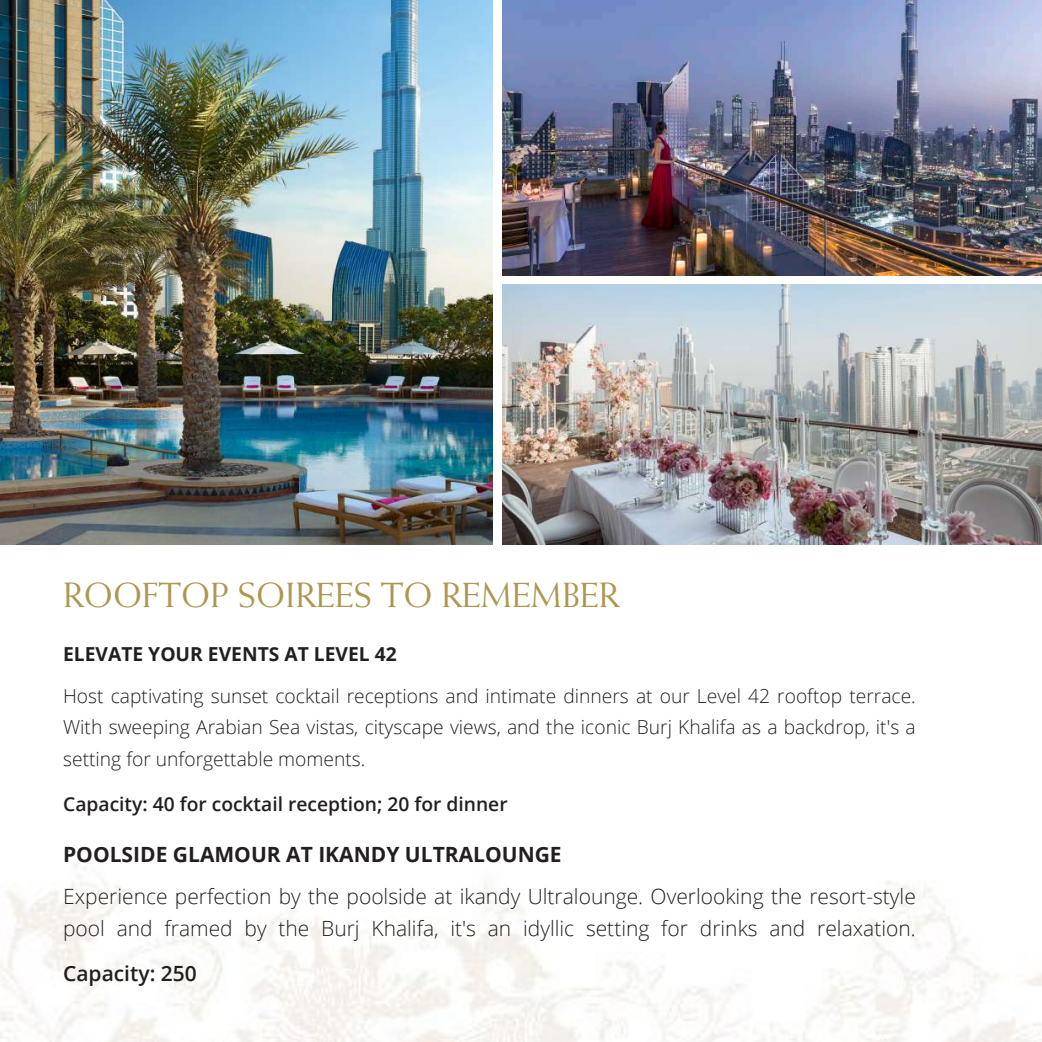
<style>
.page{position:relative;width:1042px;height:1042px;background:#fff}
.page>*{position:absolute;margin:0;border:0;box-sizing:border-box;transform-origin:0 0}
.t1{font:35px "Weiss Std";color:#ad9850}
.t2{font:300 21px/31.5px "Open Sans";color:#231f20}
.t3{font:700 21px "Open Sans";color:#231f20}
.t4{font:600 21px "Open Sans";color:#231f20}
.t5{font:300 19.25px/31.5px "Open Sans";color:#231f20;text-align:justify}
.t6{font:600 19.25px "Open Sans";color:#231f20}
.t7{font:700 19.25px "Open Sans";color:#231f20}
</style>
<div class="page">
<img style="left:0;top:355px;width:1042px;height:687px">
<img style="left:0;top:0;width:492px;height:544px">
<img style="left:502px;top:0;width:540px;height:276px">
<img style="left:502px;top:284px;width:540px;height:260px">
<h1 class="t1" style="left:63px;top:574px;width:558px">ROOFTOP SOIREES TO REMEMBER</h1>
<p class="t7" style="left:63px;top:640px;width:335px">ELEVATE YOUR EVENTS AT LEVEL 42</p>
<p class="t5" style="left:63px;top:679px;width:854px">Host captivating sunset cocktail receptions and intimate dinners at our Level 42 rooftop terrace.<br>With sweeping Arabian Sea vistas, cityscape views, and the iconic Burj Khalifa as a backdrop, it's a setting for unforgettable moments.</p>
<p class="t6" style="left:63px;top:791px;width:446px">Capacity: 40 for cocktail reception; 20 for dinner</p>
<p class="t3" style="left:63px;top:840px;width:500px">POOLSIDE GLAMOUR AT IKANDY ULTRALOUNGE</p>
<p class="t2" style="left:63px;top:880px;width:854px">Experience perfection by the poolside at ikandy Ultralounge. Overlooking the resort-style pool and framed by the Burj Khalifa, it's an idyllic setting for drinks and relaxation.</p>
<p class="t4" style="left:63px;top:959px;width:135px">Capacity: 250</p>
</div>
